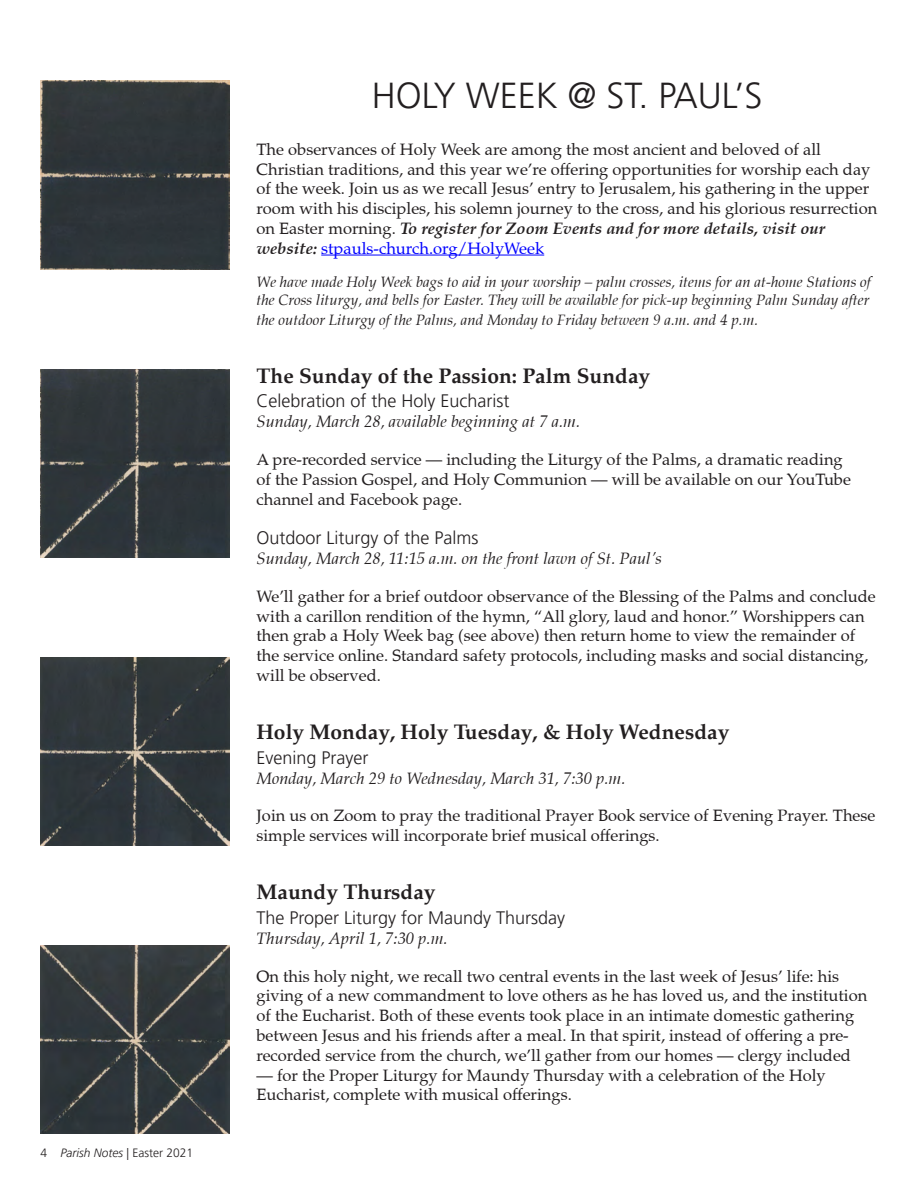
<style>
.page{position:relative;width:918px;height:1188px;background:#fff}
.page>*{position:absolute;margin:0;border:0;box-sizing:border-box;transform-origin:0 0}
.HEADING_1{font:300 36px "Frutiger LT Pro";color:#231f20}
.Heading_2{font:700 21px "Palatino LT Pro";color:#231f20}
.Heading_3{font:300 18px "Frutiger LT Pro";color:#231f20}
.Body_Text{font:16.5px/19.8px "Palatino LT Pro";color:#231f20}
.Heading_4{font:italic 16.5px "Palatino LT Pro";color:#231f20}
.Body_Text-2{font:italic 15px/18px "Palatino LT Pro";color:#231f20}
.t1{font:300 12px "Frutiger LT Pro";color:#231f20}
.s1{font-style:italic}
.s2{font-weight:700;font-style:italic}
.s3{color:#00f}
</style>
<div class="page">
<hr style="left:321px;top:255px;width:223px;height:1px;background:#00f">
<img style="left:40px;top:81px;width:190px;height:189px">
<img style="left:40px;top:369px;width:190px;height:189px">
<img style="left:40px;top:657px;width:190px;height:189px">
<img style="left:40px;top:945px;width:190px;height:189px">
<p class="t1" style="left:40px;top:1145px;width:154px">4 <span class="s1">Parish Notes</span> | Easter 2021</p>
<p class="HEADING_1" style="left:372px;top:75px;width:392px">HOLY WEEK @ ST. PAUL’S</p>
<p class="Body_Text" style="left:256px;top:139px;width:622px">The observances of Holy Week are among the most ancient and beloved of all Christian traditions, and this year we’re offering opportunities for worship each day of the week. Join us as we recall Jesus’ entry to Jerusalem, his gathering in the upper room with his disciples, his solemn journey to the cross, and his glorious resurrection on Easter morning. <span class="s2">To register for Zoom Events and for more details, visit our website:</span> <span class="s3">stpauls-church.org/HolyWeek</span></p>
<p class="Body_Text-2" style="left:256px;top:273px;width:616px">We have made Holy Week bags to aid in your worship – palm crosses, items for an at-home Stations of the Cross liturgy, and bells for Easter. They will be available for pick-up beginning Palm Sunday after</p>
<p class="Body_Text-2" style="left:256px;top:311px;width:503px">the outdoor Liturgy of the Palms, and Monday to Friday between 9 a.m. and 4 p.m.</p>
<p class="Heading_2" style="left:256px;top:362px;width:395px">The Sunday of the Passion: Palm Sunday</p>
<p class="Heading_3" style="left:256px;top:391px;width:255px">Celebration of the Holy Eucharist</p>
<p class="Heading_4" style="left:256px;top:412px;width:325px">Sunday, March 28, available beginning at 7 a.m.</p>
<p class="Body_Text" style="left:256px;top:450px;width:596px">A pre-recorded service — including the Liturgy of the Palms, a dramatic reading of the Passion Gospel, and Holy Communion — will be available on our YouTube channel and Facebook page.</p>
<p class="Heading_3" style="left:256px;top:527px;width:224px">Outdoor Liturgy of the Palms</p>
<p class="Heading_4" style="left:256px;top:548px;width:407px">Sunday, March 28, 11:15 a.m. on the front lawn of St. Paul’s</p>
<p class="Body_Text" style="left:256px;top:586px;width:621px">We’ll gather for a brief outdoor observance of the Blessing of the Palms and conclude with a carillon rendition of the hymn, “All glory, laud and honor.” Worshippers can then grab a Holy Week bag (see above) then return home to view the remainder of the service online. Standard safety protocols, including masks and social distancing, will be observed.</p>
<p class="Heading_2" style="left:256px;top:719px;width:474px">Holy Monday, Holy Tuesday, &amp; Holy Wednesday</p>
<p class="Heading_3" style="left:256px;top:747px;width:113px">Evening Prayer</p>
<p class="Heading_4" style="left:256px;top:768px;width:371px">Monday, March 29 to Wednesday, March 31, 7:30 p.m.</p>
<p class="Body_Text" style="left:256px;top:806px;width:620px">Join us on Zoom to pray the traditional Prayer Book service of Evening Prayer. These simple services will incorporate brief musical offerings.</p>
<p class="Heading_2" style="left:256px;top:879px;width:181px">Maundy Thursday</p>
<p class="Heading_3" style="left:256px;top:907px;width:310px">The Proper Liturgy for Maundy Thursday</p>
<p class="Heading_4" style="left:256px;top:928px;width:193px">Thursday, April 1, 7:30 p.m.</p>
<p class="Body_Text" style="left:256px;top:966px;width:612px">On this holy night, we recall two central events in the last week of Jesus’ life: his giving of a new commandment to love others as he has loved us, and the institution of the Eucharist. Both of these events took place in an intimate domestic gathering between Jesus and his friends after a meal. In that spirit, instead of offering a pre&shy;recorded service from the church, we’ll gather from our homes — clergy included</p>
<p class="Body_Text" style="left:256px;top:1065px;width:571px">— for the Proper Liturgy for Maundy Thursday with a celebration of the Holy<br>Eucharist, complete with musical offerings.</p>
</div>
